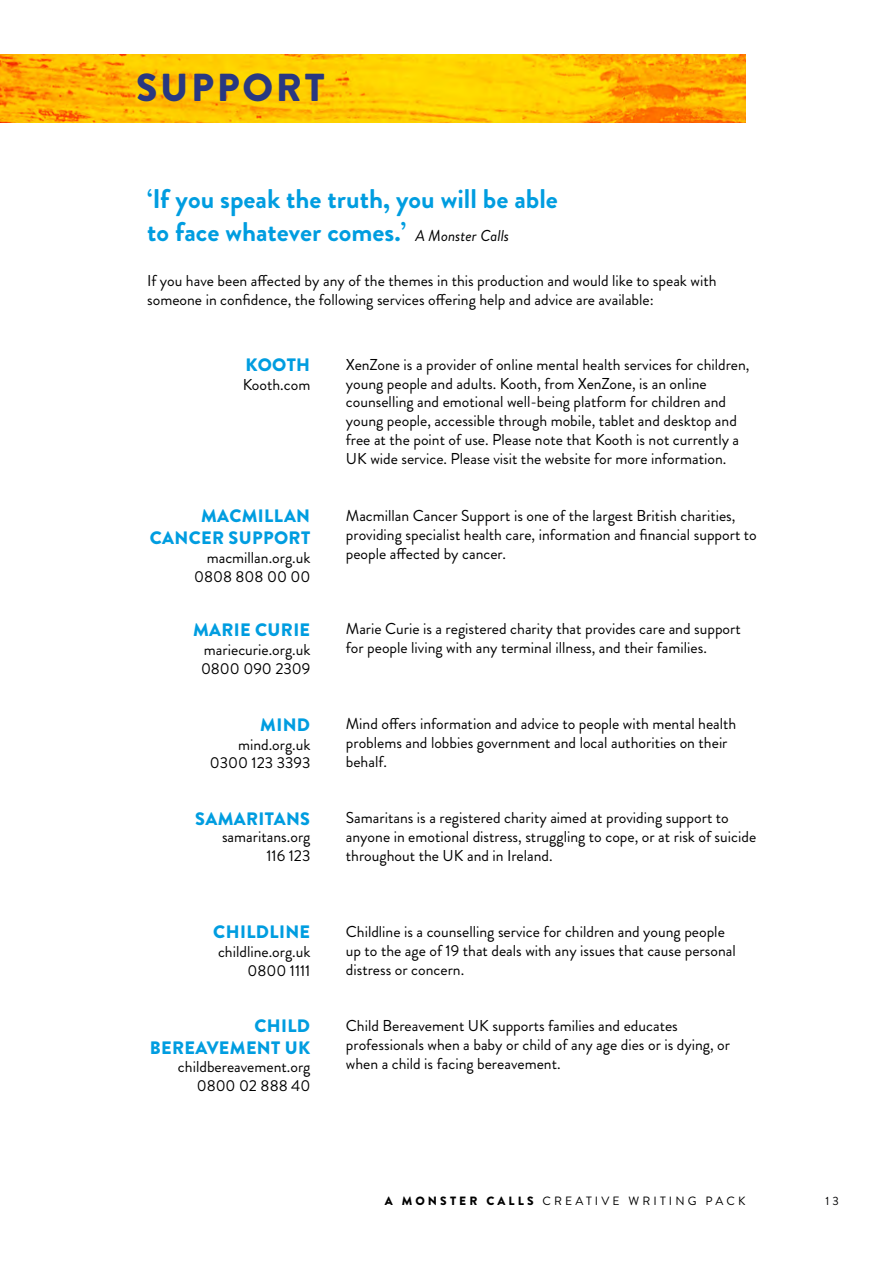
<style>
.page{position:relative;width:893px;height:1263px;background:#fff}
.page>*{position:absolute;margin:0;border:0;box-sizing:border-box;transform-origin:0 0}
.t1{font:900 39px "Brandon Grotesque";letter-spacing:.07em;color:#293881}
.t2{font:700 27px/32.4px "Brandon Grotesque";color:#009de0}
.t3{font:900 18px/21.6px "Brandon Grotesque";letter-spacing:.02em;color:#009de0;text-align:right}
.t4{font:15.75px/18.9px "Brandon Grotesque";color:#000}
.t5{font:12px "Brandon Grotesque";letter-spacing:.26em;color:#000}
.t6{font:12px "Brandon Grotesque";color:#020203}
.s1{font-weight:400;font-style:italic;font-size:15.75px;color:#000}
.s2{font-weight:900}
</style>
<div class="page">
<img style="left:0;top:54px;width:746px;height:68px">
<h1 class="t1" style="left:136px;top:60px;width:190px">SUPPORT</h1>
<h2 class="t2" style="left:147px;top:183px;width:412px">‘If you speak the truth, you will be able to face whatever comes.’ <span class="s1">A Monster Calls</span></h2>
<p class="t4" style="left:147px;top:272px;width:571px">If you have been affected by any of the themes in this production and would like to speak with someone in confidence, the following services offering help and advice are available:</p>
<p class="t3" style="left:245px;top:354px;width:66px">KOOTH</p>
<p class="t4" style="left:243px;top:375px;width:69px">Kooth.com</p>
<p class="t3" style="left:150px;top:505px;width:162px">MACMILLAN<br>CANCER SUPPORT</p>
<p class="t4" style="left:194px;top:548px;width:118px;text-align:right">macmillan.org.uk<br>0808 808 00 00</p>
<p class="t3" style="left:193px;top:620px;width:119px">MARIE CURIE</p>
<p class="t4" style="left:201px;top:641px;width:111px">mariecurie.org.uk<br>0800 090 2309</p>
<p class="t3" style="left:260px;top:714px;width:51px">MIND</p>
<p class="t4" style="left:210px;top:735px;width:102px;text-align:right">mind.org.uk<br>0300 123 3393</p>
<p class="t3" style="left:195px;top:808px;width:116px">SAMARITANS</p>
<p class="t4" style="left:222px;top:827px;width:90px;text-align:right">samaritans.org<br>116 123</p>
<p class="t3" style="left:213px;top:921px;width:98px">CHILDLINE</p>
<p class="t4" style="left:218px;top:942px;width:94px;text-align:right">childline.org.uk<br>0800 1111</p>
<p class="t3" style="left:150px;top:1015px;width:162px">CHILD<br>BEREAVEMENT UK</p>
<p class="t4" style="left:178px;top:1058px;width:134px;text-align:right">childbereavement.org<br>0800 02 888 40</p>
<p class="t4" style="left:346px;top:355px;width:405px">XenZone is a provider of online mental health services for children, young people and adults. Kooth, from XenZone, is an online counselling and emotional well-being platform for children and young people, accessible through mobile, tablet and desktop and free at the point of use. Please note that Kooth is not currently a UK wide service. Please visit the website for more information.</p>
<p class="t4" style="left:346px;top:506px;width:412px">Macmillan Cancer Support is one of the largest British charities, providing specialist health care, information and financial support to people affected by cancer.</p>
<p class="t4" style="left:346px;top:620px;width:396px">Marie Curie is a registered charity that provides care and support for people living with any terminal illness, and their families.</p>
<p class="t4" style="left:346px;top:714px;width:392px">Mind offers information and advice to people with mental health problems and lobbies government and local authorities on their behalf.</p>
<p class="t4" style="left:346px;top:809px;width:412px">Samaritans is a registered charity aimed at providing support to anyone in emotional distress, struggling to cope, or at risk of suicide throughout the UK and in Ireland.</p>
<p class="t4" style="left:346px;top:922px;width:391px">Childline is a counselling service for children and young people up to the age of 19 that deals with any issues that cause personal distress or concern.</p>
<p class="t4" style="left:346px;top:1016px;width:386px">Child Bereavement UK supports families and educates professionals when a baby or child of any age dies or is dying, or when a child is facing bereavement.</p>
<p class="t5" style="left:385px;top:1192px;width:362px"><span class="s2">A MONSTER CALLS</span> CREATIVE WRITING PACK</p>
<p class="t6" style="left:826px;top:1192px;width:15px">1 3</p>
</div>
